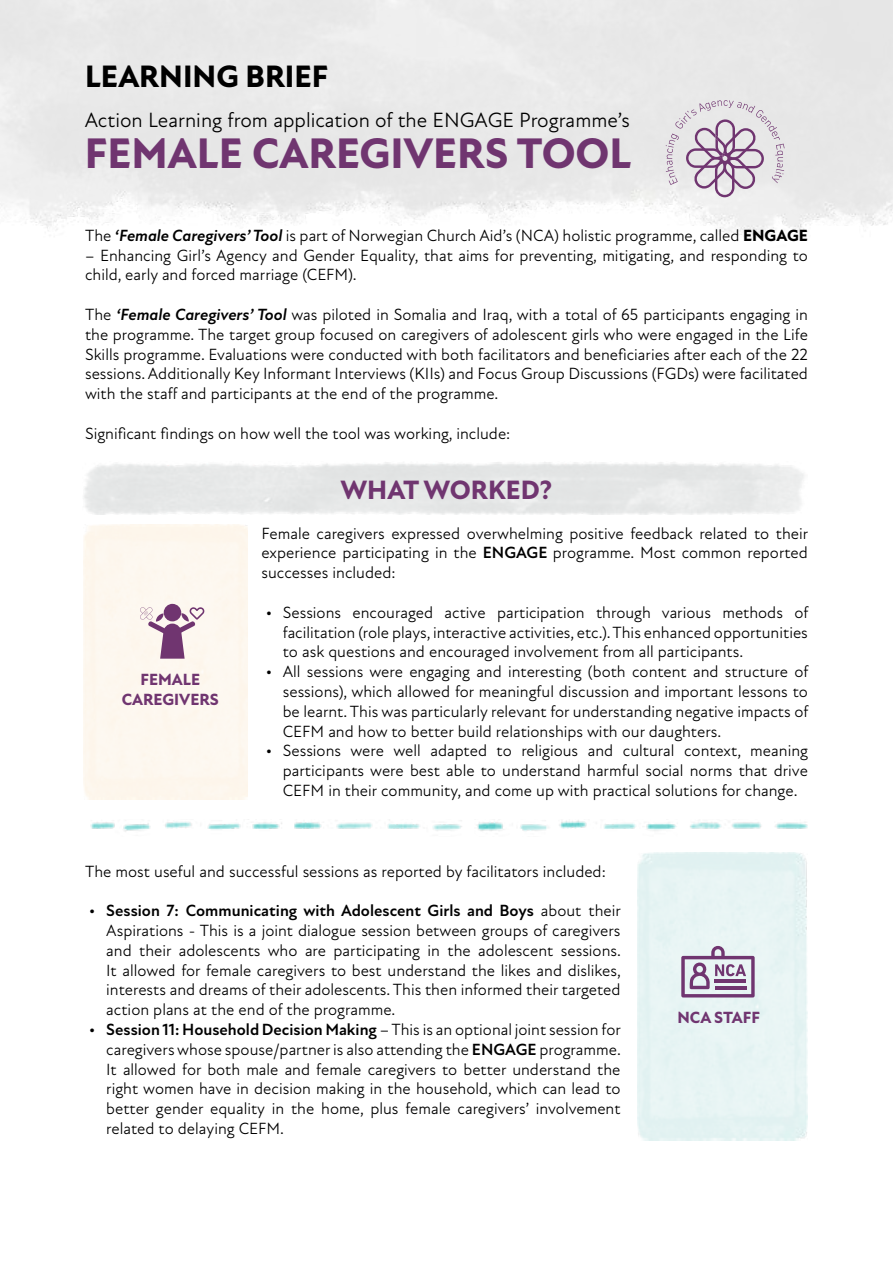
<style>
.page{position:relative;width:893px;height:1263px;background:#fff}
.page>*{position:absolute;margin:0;border:0;box-sizing:border-box;transform-origin:0 0}
.t1{font:800 43.5px "New Atten";color:#703570}
.t2{font:800 31.5px "New Atten";color:#000}
.t3{font:800 27px "New Atten";color:#703570}
.t4{font:21px "New Atten";color:#000}
.t5{font:16.5px/19.8px "New Atten";color:#000;text-align:justify}
.t6{font:800 16.5px/19.8px "New Atten";color:#703570;text-align:center}
.s1{font-weight:700;font-style:italic}
.s2{font-weight:800}
.s3{font-weight:700}
</style>
<div class="page">
<img style="left:90px;top:820px;width:718px;height:12px">
<svg style="left:666px;top:100px;width:118px;height:97px"></svg>
<div style="left:164px;top:604px;width:17px;height:17px;background:#703570;border-radius:50%"></div>
<svg style="left:140px;top:607px;width:65px;height:52px"></svg>
<svg style="left:681px;top:946px;width:74px;height:51px"></svg>
<h2 class="t2" style="left:85px;top:58px;width:245px">LEARNING BRIEF</h2>
<p class="t4" style="left:85px;top:108px;width:547px">Action Learning from application of the ENGAGE Programme’s</p>
<h1 class="t1" style="left:85px;top:128px;width:548px">FEMALE CAREGIVERS TOOL</h1>
<p class="t5" style="left:85px;top:225px;width:724px">The <span class="s1">‘Female Caregivers’ Tool</span> is part of Norwegian Church Aid’s (NCA) holistic programme, called <span class="s2">ENGAGE</span></p>
<p class="t5" style="left:85px;top:245px;width:724px">– Enhancing Girl’s Agency and Gender Equality, that aims for preventing, mitigating, and responding to child, early and forced marriage (CEFM).</p>
<p class="t5" style="left:85px;top:305px;width:724px">The <span class="s1">‘Female Caregivers’ Tool</span> was piloted in Somalia and Iraq, with a total of 65 participants engaging in the programme. The target group focused on caregivers of adolescent girls who were engaged in the Life Skills programme. Evaluations were conducted with both facilitators and beneficiaries after each of the 22 sessions. Additionally Key Informant Interviews (KIIs) and Focus Group Discussions (FGDs) were facilitated with the staff and participants at the end of the programme.</p>
<p class="t5" style="left:85px;top:423px;width:427px">Significant findings on how well the tool was working, include:</p>
<h3 class="t3" style="left:341px;top:474px;width:213px">WHAT WORKED?</h3>
<p class="t5" style="left:261px;top:523px;width:548px">Female caregivers expressed overwhelming positive feedback related to their experience participating in the <span class="s3">ENGAGE</span> programme. Most common reported successes included:</p>
<p class="t5" style="left:283px;top:602px;width:527px;text-indent:-17px">• Sessions encouraged active participation through various methods of facilitation (role plays, interactive activities, etc.). This enhanced opportunities to ask questions and encouraged involvement from all participants.</p>
<p class="t5" style="left:283px;top:662px;width:527px;text-indent:-17px">• All sessions were engaging and interesting (both content and structure of sessions), which allowed for meaningful discussion and important lessons to be learnt. This was particularly relevant for understanding negative impacts of CEFM and how to better build relationships with our daughters.</p>
<p class="t5" style="left:283px;top:741px;width:527px;text-indent:-17px">• Sessions were well adapted to religious and cultural context, meaning participants were best able to understand harmful social norms that drive CEFM in their community, and come up with practical solutions for change.</p>
<p class="t6" style="left:122px;top:670px;width:99px">FEMALE<br>CAREGIVERS</p>
<p class="t5" style="left:85px;top:861px;width:522px">The most useful and successful sessions as reported by facilitators included:</p>
<p class="t5" style="left:106px;top:901px;width:516px;text-indent:-17px"><span class="s3">• Session 7: Communicating with Adolescent Girls and Boys</span> about their Aspirations - This is a joint dialogue session between groups of caregivers and their adolescents who are participating in the adolescent sessions.<br>It allowed for female caregivers to best understand the likes and dislikes, interests and dreams of their adolescents. This then informed their targeted action plans at the end of the programme.</p>
<p class="t5" style="left:106px;top:1020px;width:516px;text-indent:-17px"><span class="s3">• Session 11: Household Decision Making</span> – This is an optional joint session for caregivers whose spouse/partner is also attending the <span class="s3">ENGAGE</span> programme.<br>It allowed for both male and female caregivers to better understand the right women have in decision making in the household, which can lead to better gender equality in the home, plus female caregivers’ involvement related to delaying CEFM.</p>
<p class="t6" style="left:677px;top:1008px;width:84px">NCA STAFF</p>
</div>
